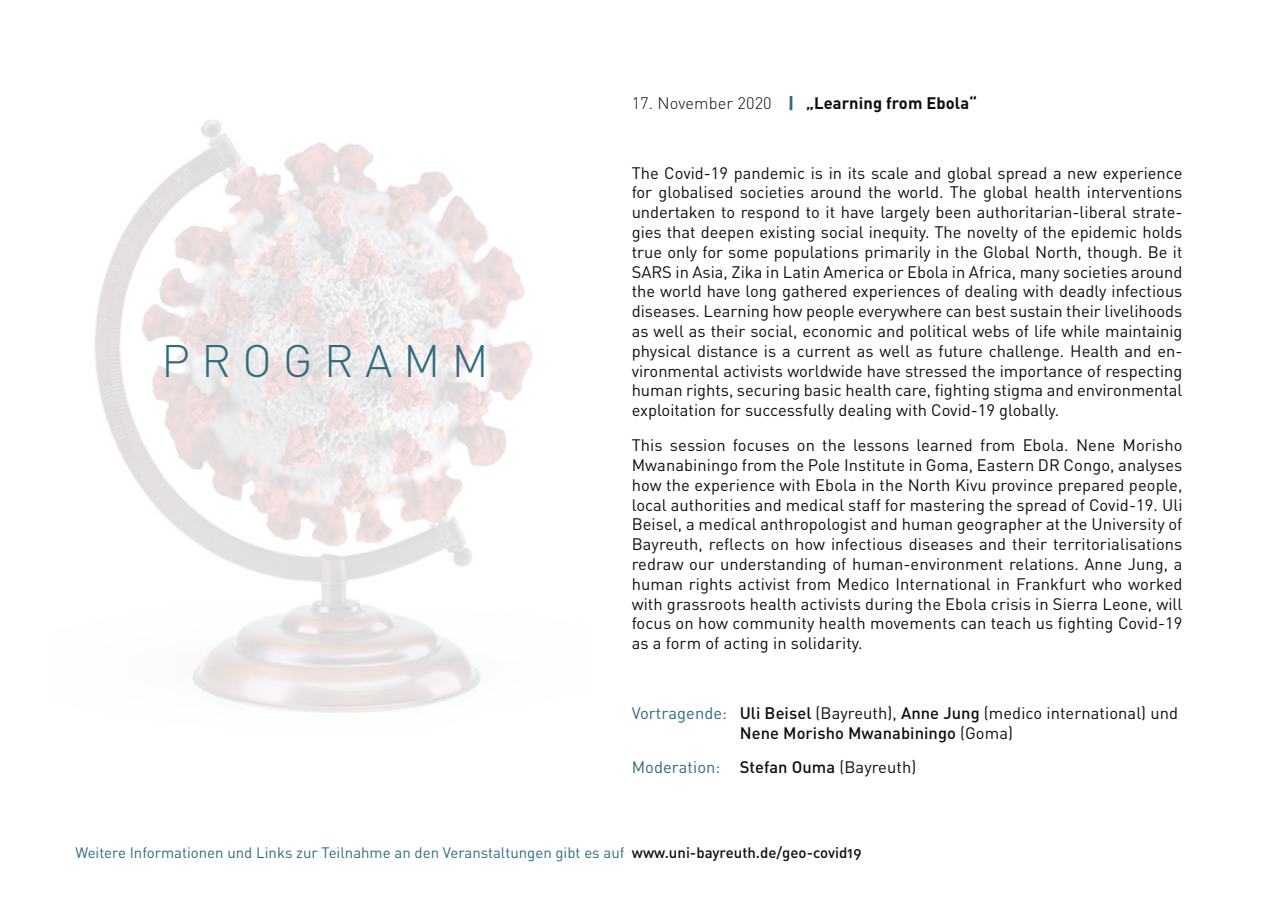
<style>
.page{position:relative;width:1280px;height:910px;background:#fff}
.page>*{position:absolute;margin:0;border:0;box-sizing:border-box;transform-origin:0 0}
.t1{font:300 45px "DIN";color:#316b81}
.t2{font:16.5px/19.8px "DIN";letter-spacing:.005em;color:#0d0e0e;text-align:justify}
.t3{font:700 16.5px "DIN";letter-spacing:.005em;color:#0d0e0e}
.t4{font:16.5px "DIN";letter-spacing:.005em;color:#316b81}
.t5{font:15px "DIN";color:#316b81}
.s1{font-weight:300}
.s2{font-weight:900;color:#316b81}
.s3{color:#316b81}
.s4{font-weight:500}
.s5{font-weight:500;color:#0d0e0e}
.s6{color:#0d0e0e}
.s7{font-family:"DIN Medium Alternate";color:#0d0e0e}
</style>
<div class="page">
<img style="left:95px;top:120px;width:438px;height:593px">
<p class="t1" style="left:161px;top:333px;width:329px">P R O G R A M M</p>
<p class="t3" style="left:632px;top:92px;width:347px"><span class="s1">17. November 2020</span> <span class="s2">|</span> „Learning from Ebola“</p>
<p class="t2" style="left:632px;top:163px;width:552px">The Covid-19 pandemic is in its scale and global spread a new experience for globalised societies around the world. The global health interventions undertaken to respond to it have largely been authoritarian-liberal strate&shy;gies that deepen existing social inequity. The novelty of the epidemic holds true only for some populations primarily in the Global North, though. Be it SARS in Asia, Zika in Latin America or Ebola in Africa, many societies around the world have long gathered experiences of dealing with deadly infectious diseases. Learning how people everywhere can best sustain their livelihoods as well as their social, economic and political webs of life while maintainig physical distance is a current as well as future challenge. Health and en&shy;vironmental activists worldwide have stressed the importance of respecting human rights, securing basic health care, fighting stigma and environmental exploitation for successfully dealing with Covid-19 globally.</p>
<p class="t2" style="left:632px;top:435px;width:552px">This session focuses on the lessons learned from Ebola. Nene Morisho Mwanabiningo from the Pole Institute in Goma, Eastern DR Congo, analyses how the experience with Ebola in the North Kivu province prepared people, local authorities and medical staff for mastering the spread of Covid-19. Uli Beisel, a medical anthropologist and human geographer at the University of Bayreuth, reflects on how infectious diseases and their territorialisations redraw our understanding of human-environment relations. Anne Jung, a human rights activist from Medico International in Frankfurt who worked with grassroots health activists during the Ebola crisis in Sierra Leone, will focus on how community health movements can teach us fighting Covid-19 as a form of acting in solidarity.</p>
<p class="t2" style="left:740px;top:703px;width:440px;text-indent:-108px"><span class="s3">Vortragende:</span> <span class="s4">Uli Beisel</span> (Bayreuth), <span class="s4">Anne Jung</span> (medico international) und<br><span class="s4">Nene Morisho Mwanabiningo</span> (Goma)</p>
<p class="t4" style="left:632px;top:757px;width:286px">Moderation: <span class="s5">Stefan Ouma</span> <span class="s6">(Bayreuth)</span></p>
<p class="t5" style="left:75px;top:843px;width:787px">Weitere Informationen und Links zur Teilnahme an den Veranstaltungen gibt es auf <span class="s7">www.uni-bayreuth.de/geo-covid19</span></p>
</div>
